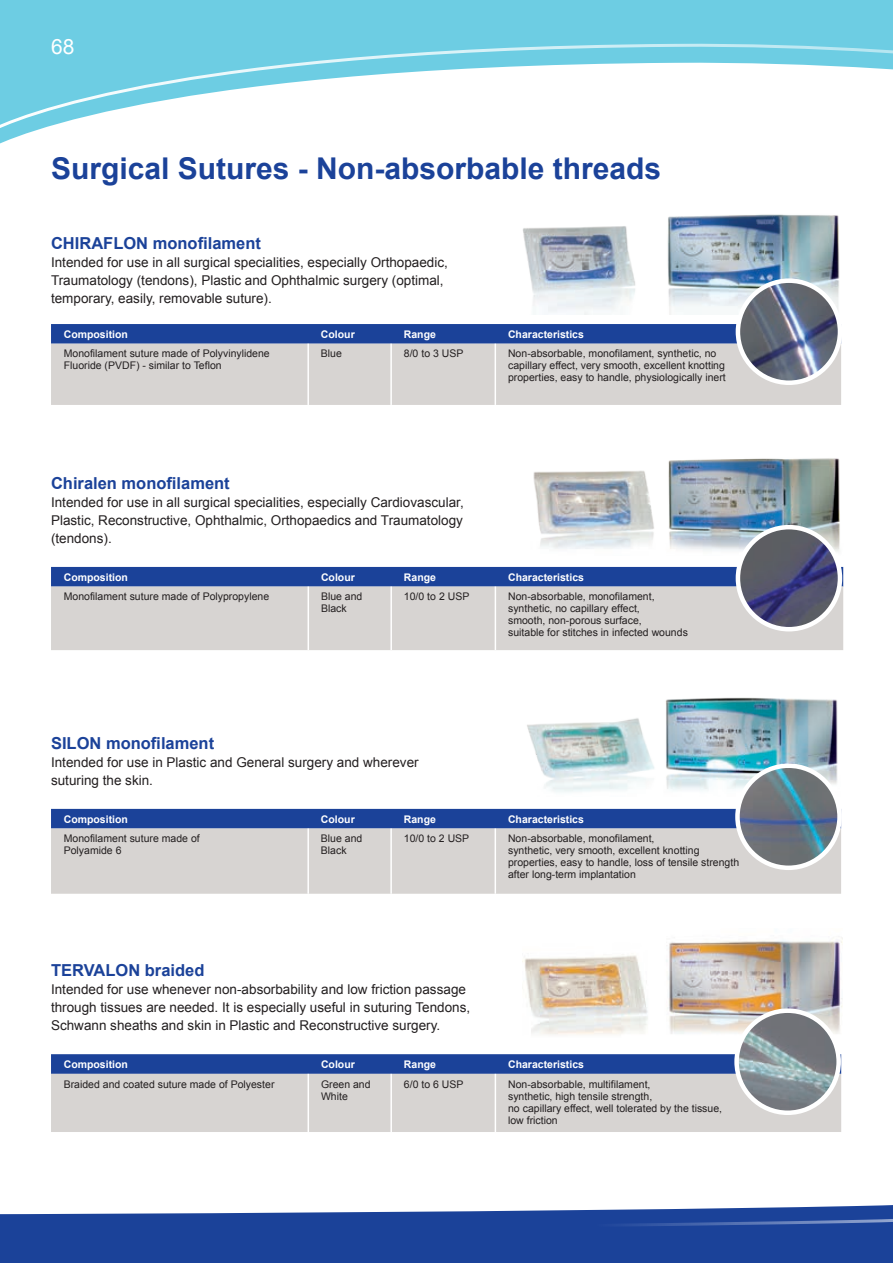
<style>
.page{position:relative;width:893px;height:1263px;background:#fff}
.page>*{position:absolute;margin:0;border:0;box-sizing:border-box;transform-origin:0 0}
.t1{font:700 30px "Arial";color:#1b4299}
.t2{font:21px "Arial";color:#fff}
.t3{font:700 16.5px "Arial";color:#1b4299}
.t4{font:13.5px/18px "Arial";color:#231f20}
.t5{font:10.5px/12px "Arial";color:#231f20}
.t6{font:700 10.5px "Arial";color:#fff}
</style>
<div class="page">
<img style="left:523px;top:223px;width:317px;height:92px">
<div style="left:51px;top:324px;width:686px;height:20px;background:#1b4299"></div>
<div style="left:51px;top:344px;width:790px;height:61px;background:#d7d4d2"></div>
<hr style="left:307px;top:344px;width:2px;height:61px;background:#fff">
<hr style="left:390px;top:344px;width:2px;height:61px;background:#fff">
<hr style="left:495px;top:344px;width:1px;height:61px;background:#fff">
<img style="left:738px;top:281px;width:102px;height:102px;border-radius:51px">
<div style="left:736px;top:278px;width:106px;height:107px;border:4px solid #fff;border-radius:50%"></div>
<img style="left:522px;top:937px;width:321px;height:98px">
<svg style="left:51px;top:1054px;width:790px;height:20px;background:#20469b"></svg>
<div style="left:51px;top:1074px;width:790px;height:58px;background:#d7d4d2"></div>
<hr style="left:308px;top:1074px;width:1px;height:58px;background:#fff">
<hr style="left:390px;top:1074px;width:2px;height:58px;background:#fff">
<hr style="left:495px;top:1074px;width:1px;height:58px;background:#fff">
<img style="left:737px;top:1011px;width:102px;height:102px;border-radius:51px">
<div style="left:734px;top:1008px;width:107px;height:107px;border:4px solid #fff;border-radius:50%"></div>
<img style="left:527px;top:697px;width:311px;height:95px">
<div style="left:51px;top:809px;width:685px;height:19px;background:#1b4299"></div>
<div style="left:51px;top:828px;width:790px;height:66px;background:#d7d4d2"></div>
<hr style="left:307px;top:828px;width:2px;height:66px;background:#fff">
<hr style="left:390px;top:828px;width:2px;height:66px;background:#fff">
<hr style="left:495px;top:828px;width:1px;height:66px;background:#fff">
<img style="left:737px;top:766px;width:102px;height:102px;border-radius:51px">
<div style="left:735px;top:763px;width:107px;height:107px;border:4px solid #fff;border-radius:50%"></div>
<img style="left:533px;top:458px;width:307px;height:94px">
<div style="left:51px;top:567px;width:792px;height:20px;background:#1b4299"></div>
<div style="left:51px;top:587px;width:792px;height:63px;background:#d7d4d2"></div>
<hr style="left:308px;top:587px;width:1px;height:63px;background:#fff">
<hr style="left:390px;top:587px;width:2px;height:63px;background:#fff">
<hr style="left:495px;top:587px;width:1px;height:63px;background:#fff">
<img style="left:738px;top:527px;width:102px;height:102px;border-radius:51px">
<div style="left:736px;top:525px;width:106px;height:106px;border:4px solid #fff;border-radius:50%"></div>
<div style="left:0;top:1232px;width:893px;height:31px;background:#1b4299"></div>
<svg style="left:0;top:1205px;width:893px;height:27px"></svg>
<svg style="left:0;top:0;width:893px;height:223px;fill:#6dcde3"></svg>
<svg style="left:0;top:42px;width:893px;height:167px"></svg>
<h2 class="t2" style="left:51px;top:32px;width:25px">68</h2>
<h1 class="t1" style="left:51px;top:149px;width:612px">Surgical Sutures - Non-absorbable threads</h1>
<h3 class="t3" style="left:51px;top:232px;width:211px">CHIRAFLON monofilament</h3>
<p class="t4" style="left:51px;top:253px;width:398px">Intended for use in all surgical specialities, especially Orthopaedic,<br>Traumatology (tendons), Plastic and Ophthalmic surgery (optimal, temporary, easily, removable suture).</p>
<p class="t6" style="left:64px;top:327px;width:66px">Composition</p>
<p class="t6" style="left:321px;top:327px;width:35px">Colour</p>
<p class="t6" style="left:404px;top:327px;width:34px">Range</p>
<p class="t6" style="left:508px;top:327px;width:77px">Characteristics</p>
<p class="t5" style="left:64px;top:348px;width:207px">Monofilament suture made of Polyvinylidene<br>Fluoride (PVDF) - similar to Teflon</p>
<p class="t5" style="left:321px;top:348px;width:23px">Blue</p>
<p class="t5" style="left:404px;top:348px;width:61px">8/0 to 3 USP</p>
<p class="t5" style="left:508px;top:348px;width:219px">Non-absorbable, monofilament, synthetic, no capillary effect, very smooth, excellent knotting properties, easy to handle, physiologically inert</p>
<h3 class="t3" style="left:51px;top:472px;width:180px">Chiralen monofilament</h3>
<p class="t4" style="left:51px;top:493px;width:414px;text-align:justify">Intended for use in all surgical specialities, especially Cardiovascular, Plastic, Reconstructive, Ophthalmic, Orthopaedics and Traumatology (tendons).</p>
<p class="t6" style="left:64px;top:570px;width:66px">Composition</p>
<p class="t6" style="left:321px;top:570px;width:35px">Colour</p>
<p class="t6" style="left:404px;top:570px;width:34px">Range</p>
<p class="t6" style="left:508px;top:570px;width:77px">Characteristics</p>
<p class="t5" style="left:64px;top:591px;width:207px">Monofilament suture made of Polypropylene</p>
<p class="t5" style="left:321px;top:591px;width:43px">Blue and<br>Black</p>
<p class="t5" style="left:404px;top:591px;width:67px">10/0 to 2 USP</p>
<p class="t5" style="left:508px;top:591px;width:181px">Non-absorbable, monofilament, synthetic, no capillary effect,<br>smooth, non-porous surface,<br>suitable for stitches in infected wounds</p>
<h3 class="t3" style="left:51px;top:732px;width:165px">SILON monofilament</h3>
<p class="t4" style="left:51px;top:753px;width:369px">Intended for use in Plastic and General surgery and wherever suturing the skin.</p>
<p class="t6" style="left:64px;top:812px;width:66px">Composition</p>
<p class="t6" style="left:321px;top:812px;width:35px">Colour</p>
<p class="t6" style="left:404px;top:812px;width:34px">Range</p>
<p class="t6" style="left:508px;top:812px;width:77px">Characteristics</p>
<p class="t5" style="left:64px;top:833px;width:137px">Monofilament suture made of<br>Polyamide 6</p>
<p class="t5" style="left:321px;top:833px;width:43px">Blue and<br>Black</p>
<p class="t5" style="left:404px;top:833px;width:67px">10/0 to 2 USP</p>
<p class="t5" style="left:508px;top:833px;width:233px">Non-absorbable, monofilament,<br>synthetic, very smooth, excellent knotting properties, easy to handle, loss of tensile strength after long-term implantation</p>
<h3 class="t3" style="left:51px;top:959px;width:155px">TERVALON braided</h3>
<p class="t4" style="left:51px;top:980px;width:421px">Intended for use whenever non-absorbability and low friction passage through tissues are needed. It is especially useful in suturing Tendons,<br>Schwann sheaths and skin in Plastic and Reconstructive surgery.</p>
<p class="t6" style="left:64px;top:1057px;width:66px">Composition</p>
<p class="t6" style="left:321px;top:1057px;width:35px">Colour</p>
<p class="t6" style="left:404px;top:1057px;width:34px">Range</p>
<p class="t6" style="left:508px;top:1057px;width:77px">Characteristics</p>
<p class="t5" style="left:64px;top:1078px;width:212px">Braided and coated suture made of Polyester</p>
<p class="t5" style="left:321px;top:1078px;width:51px">Green and<br>White</p>
<p class="t5" style="left:404px;top:1078px;width:61px">6/0 to 6 USP</p>
<p class="t5" style="left:508px;top:1078px;width:215px">Non-absorbable, multifilament,<br>synthetic, high tensile strength,<br>no capillary effect, well tolerated by the tissue, low friction</p>
</div>
